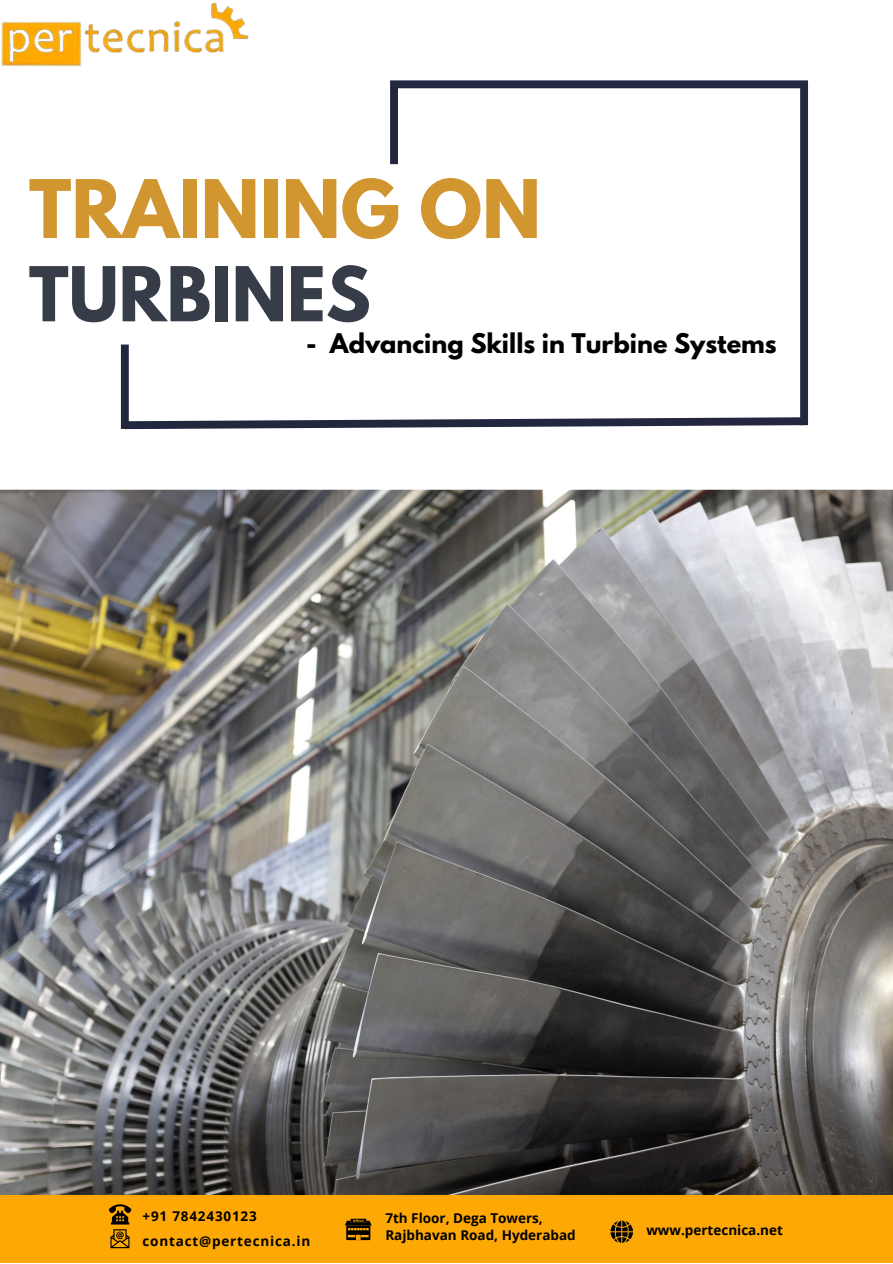
<style>
.page{position:relative;width:893px;height:1264px;background:#fff}
.page>*{position:absolute;margin:0;border:0;box-sizing:border-box;transform-origin:0 0}
.t1{font:700 71.4px "League Spartan";color:#d19630}
.t2{font:700 66.9px "League Spartan";color:#363d48}
.t3{font:700 24px "League Spartan";color:#000}
.t4{font:700 13.5px "Open Sans";color:#000}
.t5{font:700 13.5px "Open Sans";letter-spacing:.06em;color:#000}
</style>
<div class="page">
<img style="left:0;top:489px;width:892px;height:706px">
<div style="left:390px;top:80px;width:417px;height:8px;background:#22263e"></div>
<div style="left:390px;top:88px;width:8px;height:76px;background:#22263e"></div>
<div style="left:800px;top:84px;width:8px;height:341px;background:#22263e"></div>
<svg style="left:120px;top:413px;width:689px;height:17px"></svg>
<img style="left:1px;top:2px;width:248px;height:65px">
<div style="left:121px;top:344px;width:8px;height:85px;background:#22263e"></div>
<div style="left:0;top:1195px;width:892px;height:68px;background:#fea806"></div>
<svg style="left:610px;top:1220px;width:23px;height:22px"></svg>
<svg style="left:345px;top:1218px;width:27px;height:21px"></svg>
<svg style="left:109px;top:1204px;width:22px;height:44px"></svg>
<p class="t1" style="left:29px;top:174px;width:513px">TRAINING ON</p>
<p class="t2" style="left:29px;top:261px;width:343px">TURBINES</p>
<p class="t3" style="left:306px;top:331px;width:472px">- Advancing Skills in Turbine Systems</p>
<p class="t5" style="left:142px;top:1206px;width:116px">+91 7842430123</p>
<p class="t5" style="left:142px;top:1231px;width:169px">contact@pertecnica.in</p>
<p class="t4" style="left:385px;top:1208px;width:159px">7th Floor, Dega Towers,</p>
<p class="t4" style="left:385px;top:1225px;width:192px">Rajbhavan Road, Hyderabad</p>
<p class="t4" style="left:646px;top:1220px;width:138px">www.pertecnica.net</p>
</div>
